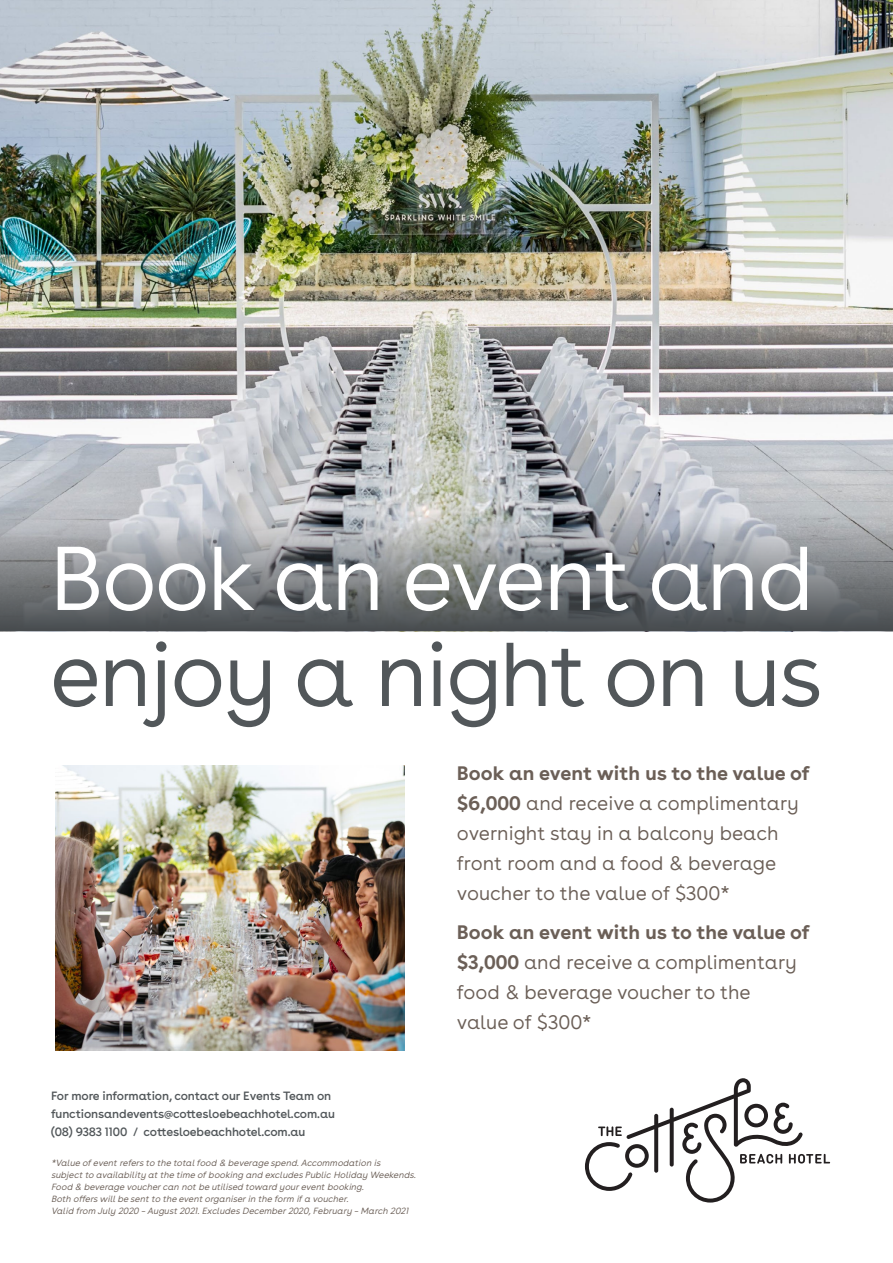
<style>
.page{position:relative;width:893px;height:1263px;background:#fff}
.page>*{position:absolute;margin:0;border:0;box-sizing:border-box;transform-origin:0 0}
.t1{font:300 90.3px "Buenos Aires";letter-spacing:-.03em;color:#52575a}
.t2{font:300 90.3px "Buenos Aires";letter-spacing:-.03em;color:#fff}
.t3{font:300 19.5px/30px "Buenos Aires";color:#6b5f57}
.t4{font:12px/18px "Buenos Aires";letter-spacing:-.01em;color:#52575a}
.t5{font:italic 300 9px/12px "Buenos Aires";color:#6b5f57}
.s1{font-weight:700}
</style>
<div class="page">
<img style="left:0;top:0;width:893px;height:500px">
<svg style="left:0;top:500px;width:893px;height:131px;background:#878b8f"></svg>
<img style="left:55px;top:765px;width:350px;height:285px">
<svg style="left:585px;top:1078px;width:245px;height:124px"></svg>
<h1 class="t2" style="left:50px;top:524px;width:766px">Book an event and</h1>
<h1 class="t1" style="left:50px;top:620px;width:774px">enjoy a night on us</h1>
<h3 class="t4" style="left:51px;top:1087px;width:285px">For more information, contact our Events Team on functionsandevents@cottesloebeachhotel.com.au (08) 9383 1100 / cottesloebeachhotel.com.au</h3>
<p class="t5" style="left:51px;top:1157px;width:369px">*Valueofeventrefersto thetotalfood &amp; beveragespend.Accommodation is subjectto availability atthetimeofbooking and excludesPublic Holiday Weekends.<br>Food &amp; beveragevouchercan notbeutilised toward youreventbooking.<br>Both offerswillbesentto theeventorganiserin theform ifa voucher.<br>Valid from July 2020 –August2021.ExcludesDecember2020,February –March 2021</p>
<h2 class="t3" style="left:457px;top:759px;width:354px"><span class="s1">Book an event with us to the value of $6,000</span> and receive a complimentary overnight stay in a balcony beach front room and a food &amp; beverage voucher to the value of $300*</h2>
<h2 class="t3" style="left:457px;top:918px;width:354px"><span class="s1">Book an event with us to the value of $3,000</span> and receive a complimentary food &amp; beverage voucher to the<br>value of $300*</h2>
</div>
